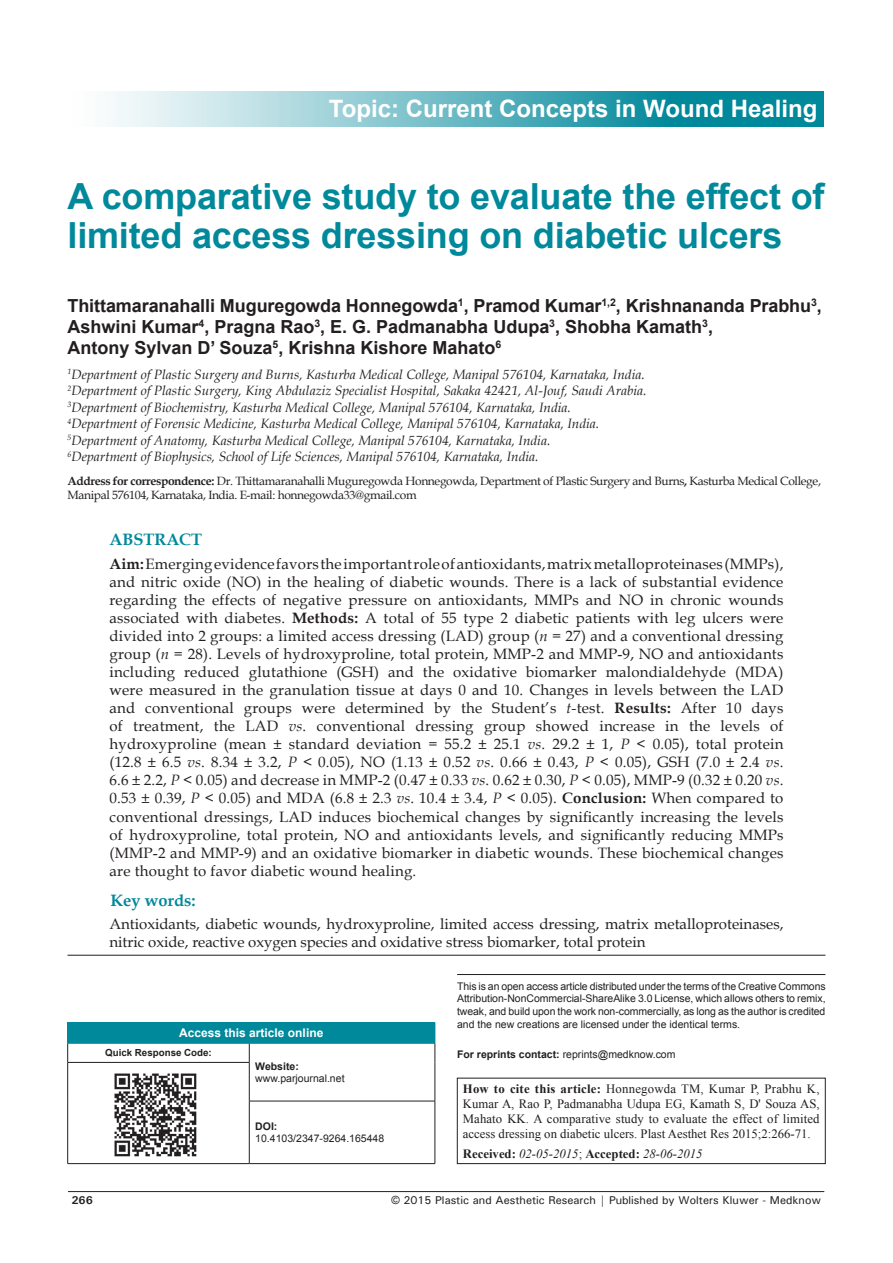
<style>
.page{position:relative;width:893px;height:1263px;background:#fff}
.page>*{position:absolute;margin:0;border:0;box-sizing:border-box;transform-origin:0 0}
.AT{font:700 36px/39px "Arial";letter-spacing:-.005em;color:#00889b}
.t1{font:700 24px "Arial";color:#fff}
.AU{font:700 18px/21px "Arial";color:#231f20}
.KWDH{font:700 16.5px "Book Antiqua";color:#00889b}
.ABSH{font:700 16.5px "Book Antiqua";color:#00889b}
.ABS{font:15px/18px "Book Antiqua";letter-spacing:.015em;color:#231f20;text-align:justify}
.Kwd{font:15px/18px "Book Antiqua";color:#231f20}
.AFF{font:italic 13.5px/16.5px "Book Antiqua";color:#231f20}
.SRC{font:12.75px/15.3px "Times New Roman";color:#231f20;text-align:justify}
.SRC-2{font:italic 12.75px "Times New Roman";color:#231f20}
.ADD{font:12px/14.4px "Book Antiqua";letter-spacing:-.03em;color:#231f20}
.t2{font:700 12px "Arial";color:#fff}
.t3{font:500 11.25px "Univers";color:#231f20}
.t4{font:700 11.25px "Univers";color:#231f20}
.Reprint{font:10.5px/12.6px "Arial";color:#231f20}
.t5{font:700 9.75px "Arial";color:#231f20}
.s1{font-weight:700}
.s2{font-style:italic}
.s3{font-weight:700;font-style:normal}
.s4{font-style:normal}
.s5{font-family:"Arial";font-weight:400}
</style>
<div class="page">
<svg style="left:112px;top:92px;width:712px;height:35px;background:#67b7c3"></svg>
<hr style="left:68px;top:1191px;width:756px;height:1px;background:#231f20">
<hr style="left:68px;top:955px;width:757px;height:1px;background:#231f20">
<div style="left:68px;top:1022px;width:367px;height:21px;background:#00889b"></div>
<hr style="left:68px;top:1043px;width:181px;height:1px;background:#00889b">
<hr style="left:249px;top:1043px;width:186px;height:1px;background:#00889b">
<svg style="left:67px;top:1023px;width:1px;height:39px"></svg>
<svg style="left:249px;top:1043px;width:1px;height:19px"></svg>
<svg style="left:435px;top:1023px;width:1px;height:39px"></svg>
<hr style="left:68px;top:1062px;width:181px;height:1px;background:#231f20">
<hr style="left:67px;top:1062px;width:1px;height:39px;background:#231f20">
<hr style="left:249px;top:1062px;width:1px;height:39px;background:#231f20">
<hr style="left:435px;top:1062px;width:1px;height:39px;background:#231f20">
<hr style="left:67px;top:1101px;width:1px;height:62px;background:#231f20">
<hr style="left:249px;top:1101px;width:186px;height:1px;background:#231f20">
<hr style="left:249px;top:1101px;width:1px;height:62px;background:#231f20">
<hr style="left:435px;top:1101px;width:1px;height:62px;background:#231f20">
<hr style="left:68px;top:1163px;width:181px;height:1px;background:#231f20">
<hr style="left:249px;top:1163px;width:186px;height:1px;background:#231f20">
<img style="left:114px;top:1073px;width:83px;height:84px">
<div style="left:457px;top:1078px;width:368px;height:86px;border:1px solid #231f20"></div>
<hr style="left:457px;top:974px;width:368px;height:1px;background:#231f20">
<h2 class="t1" style="left:329px;top:92px;width:490px">Topic: Current Concepts in Wound Healing</h2>
<p class="AT" style="left:68px;top:177px;width:758px">A comparative study to evaluate the effect of limited access dressing on diabetic ulcers</p>
<p class="AU" style="left:68px;top:295px;width:756px">Thittamaranahalli Muguregowda Honnegowda<sup>1</sup>, Pramod Kumar<sup>1,2</sup>, Krishnananda Prabhu<sup>3</sup>,<br>Ashwini Kumar<sup>4</sup>, Pragna Rao<sup>3</sup>, E. G. Padmanabha Udupa<sup>3</sup>, Shobha Kamath<sup>3</sup>,<br>Antony Sylvan D’ Souza<sup>5</sup>, Krishna Kishore Mahato<sup>6</sup></p>
<p class="AFF" style="left:68px;top:366px;width:581px"><sup>1</sup>Department of Plastic Surgery and Burns, Kasturba Medical College, Manipal 576104, Karnataka, India.<br><sup>2</sup>Department of Plastic Surgery, King Abdulaziz Specialist Hospital, Sakaka 42421, Al‑Jouf, Saudi Arabia.<br><sup>3</sup>Department of Biochemistry, Kasturba Medical College, Manipal 576104, Karnataka, India.<br><sup>4</sup>Department of Forensic Medicine, Kasturba Medical College, Manipal 576104, Karnataka, India.<br><sup>5</sup>Department of Anatomy, Kasturba Medical College, Manipal 576104, Karnataka, India.<br><sup>6</sup>Department of Biophysics, School of Life Sciences, Manipal 576104, Karnataka, India.</p>
<p class="ADD" style="left:68px;top:473px;width:755px"><span class="s1">Address for correspondence:</span> Dr. Thittamaranahalli Muguregowda Honnegowda, Department of Plastic Surgery and Burns<span class="s1">,</span> Kasturba Medical College,<br>Manipal 576104, Karnataka, India. E‑mail: honnegowda33@gmail.com</p>
<p class="ABSH" style="left:110px;top:528px;width:94px">ABSTRACT</p>
<p class="ABS" style="left:109px;top:555px;width:675px"><span class="s1">Aim:</span> Emerging evidence favors the important role of antioxidants, matrix metalloproteinases(MMPs), and nitric oxide (NO) in the healing of diabetic wounds. There is a lack of substantial evidence regarding the effects of negative pressure on antioxidants, MMPs and NO in chronic wounds associated with diabetes. <span class="s1">Methods:</span> A total of 55 type 2 diabetic patients with leg ulcers were divided into 2 groups: a limited access dressing (LAD) group (<span class="s2">n</span> = 27) and a conventional dressing group (<span class="s2">n</span> = 28). Levels of hydroxyproline, total protein, MMP‑2 and MMP‑9, NO and antioxidants including reduced glutathione (GSH) and the oxidative biomarker malondialdehyde (MDA) were measured in the granulation tissue at days 0 and 10. Changes in levels between the LAD and conventional groups were determined by the Student’s <span class="s2">t‑</span>test. <span class="s1">Results:</span> After 10 days of treatment, the LAD <span class="s2">vs</span>. conventional dressing group showed increase in the levels of hydroxyproline (mean ± standard deviation = 55.2 ± 25.1 <span class="s2">vs</span>. 29.2 ± 1, <span class="s2">P</span> &lt; 0.05), total protein (12.8 ± 6.5 <span class="s2">vs</span>. 8.34 ± 3.2, <span class="s2">P</span> &lt; 0.05), NO (1.13 ± 0.52 <span class="s2">vs</span>. 0.66 ± 0.43, <span class="s2">P</span> &lt; 0.05), GSH (7.0 ± 2.4 <span class="s2">vs</span>.<br>6.6 ± 2.2, <span class="s2">P</span> &lt; 0.05) and decrease in MMP‑2 (0.47 ± 0.33 <span class="s2">vs</span>. 0.62 ± 0.30, <span class="s2">P</span> &lt; 0.05), MMP‑9 (0.32 ± 0.20 <span class="s2">vs</span>.<br>0.53 ± 0.39, <span class="s2">P</span> &lt; 0.05) and MDA (6.8 ± 2.3 <span class="s2">vs</span>. 10.4 ± 3.4, <span class="s2">P</span> &lt; 0.05). <span class="s1">Conclusion:</span> When compared to conventional dressings, LAD induces biochemical changes by significantly increasing the levels of hydroxyproline, total protein, NO and antioxidants levels, and significantly reducing MMPs (MMP‑2 and MMP‑9) and an oxidative biomarker in diabetic wounds. These biochemical changes are thought to favor diabetic wound healing.</p>
<p class="KWDH" style="left:110px;top:889px;width:87px">Key words:</p>
<p class="Kwd" style="left:109px;top:914px;width:675px">Antioxidants, diabetic wounds, hydroxyproline, limited access dressing, matrix metalloproteinases, nitric oxide, reactive oxygen species and oxidative stress biomarker, total protein</p>
<p class="t2" style="left:179px;top:1025px;width:146px">Access this article online</p>
<p class="t5" style="left:105px;top:1046px;width:108px">Quick Response Code:</p>
<p class="Reprint" style="left:255px;top:1060px;width:91px"><span class="s1">Website: </span>www.parjournal.net</p>
<p class="Reprint" style="left:255px;top:1120px;width:131px"><span class="s1">DOI:<br></span>10.4103/2347-9264.165448</p>
<p class="Reprint" style="left:457px;top:980px;width:370px;text-align:justify">This is an open access article distributed under the terms of the Creative Commons Attribution‑NonCommercial‑ShareAlike 3.0 License, which allows others to remix, tweak, and build upon the work non‑commercially, as long as the author is credited and the new creations are licensed under the identical terms.</p>
<p class="Reprint" style="left:457px;top:1048px;width:220px"><span class="s1">For reprints contact:</span> reprints@medknow.com</p>
<p class="SRC" style="left:463px;top:1080px;width:358px"><span class="s1">How to cite this article:</span> Honnegowda TM, Kumar P, Prabhu K, Kumar A, Rao P, Padmanabha Udupa EG, Kamath S, D' Souza AS, Mahato KK. A comparative study to evaluate the effect of limited access dressing on diabetic ulcers. Plast Aesthet Res 2015;2:266-71.</p>
<p class="SRC-2" style="left:463px;top:1145px;width:241px"><span class="s3">Received:</span> 02-05-2015<span class="s4">;</span> <span class="s3">Accepted:</span> 28-06-2015</p>
<p class="t4" style="left:72px;top:1193px;width:23px">266</p>
<p class="t3" style="left:391px;top:1193px;width:431px"><span class="s5">©</span> 2015 Plastic and Aesthetic Research | Published by Wolters Kluwer - Medknow</p>
</div>
